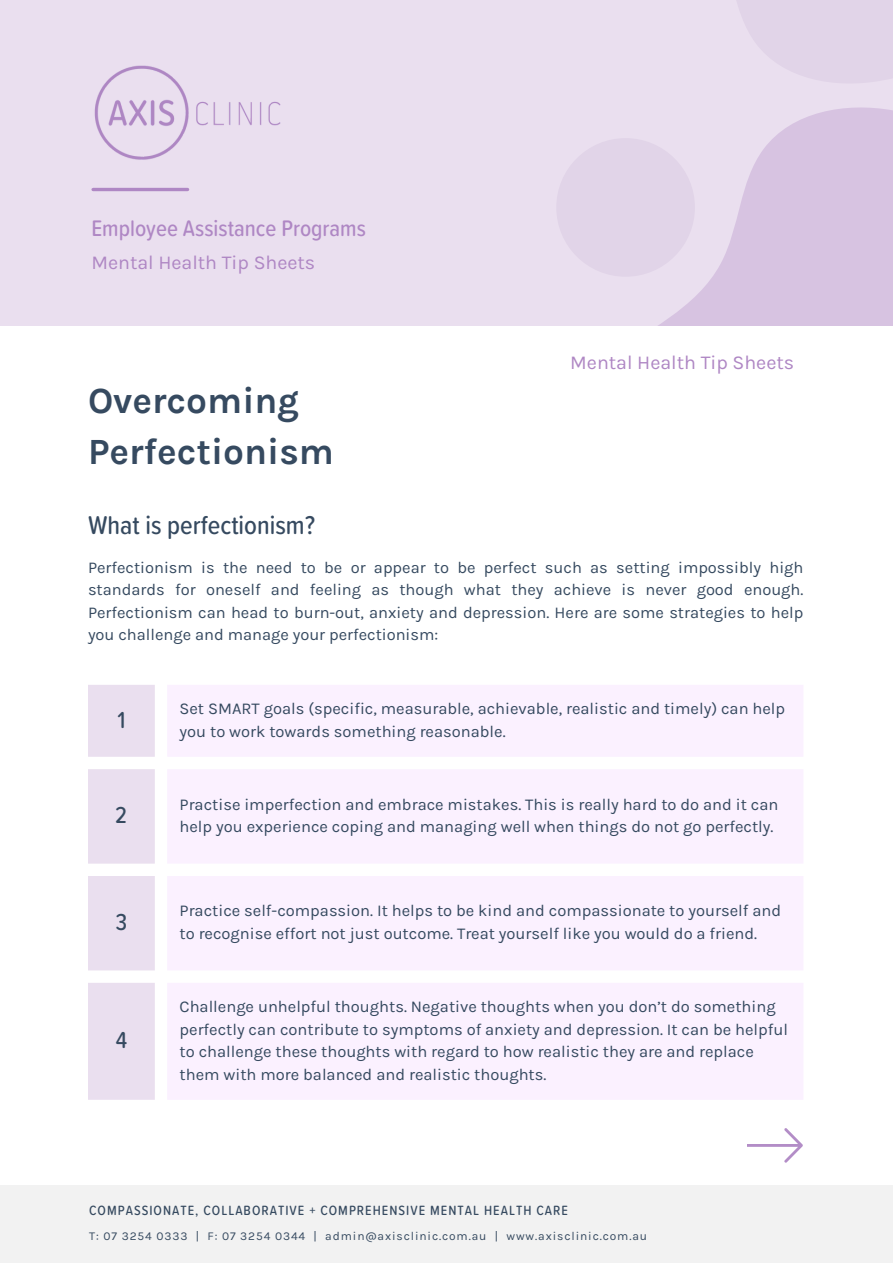
<style>
.page{position:relative;width:893px;height:1264px;background:#fff}
.page>*{position:absolute;margin:0;border:0;box-sizing:border-box;transform-origin:0 0}
.t1{font:700 37.05px/50.7px "Karla";color:#364a60}
.t2{font:500 26.7px "Proxima Soft Cond";color:#364a60}
.t3{font:500 24px "Proxima Soft Cond";color:#364a60}
.t4{font:500 23.25px "Proxima Soft Cond";color:#af87c4}
.t5{font:19.65px "Karla";color:#af87c4}
.t6{font:16.5px/22.5px "Karla";color:#364a60}
.t7{font:500 13.95px "Proxima Soft Cond";letter-spacing:.075em;color:#364a60}
.t8{font:12px "Karla";letter-spacing:.075em;color:#364a60}
</style>
<div class="page">
<div style="left:0;top:0;width:892px;height:326px;background:#eadfef"></div>
<img style="left:94px;top:65px;width:187px;height:95px">
<svg style="left:659px;top:107px;width:233px;height:218px;fill:#d7c3e1"></svg>
<div style="left:816px;top:255px;width:76px;height:70px;background:#d7c3e1"></div>
<div style="left:556px;top:138px;width:138px;height:139px;background:#e1d4e8;border-radius:50%"></div>
<svg style="left:737px;top:0;width:155px;height:83px"></svg>
<hr style="left:93px;top:188px;width:94px;height:3px;background:#af87c4">
<div style="left:0;top:1185px;width:892px;height:77px;background:#f2f2f2"></div>
<svg style="left:88px;top:685px;width:67px;height:414px;background:#ebe1f0"></svg>
<svg style="left:167px;top:685px;width:636px;height:414px;fill:#fbf1ff"></svg>
<svg style="left:747px;top:1128px;width:55px;height:34px"></svg>
<p class="t4" style="left:91px;top:218px;width:276px">Employee Assistance Programs</p>
<p class="t5" style="left:91px;top:251px;width:225px">Mental Health Tip Sheets</p>
<p class="t1" style="left:88px;top:375px;width:247px">Overcoming<br>Perfectionism</p>
<p class="t5" style="left:570px;top:351px;width:225px">Mental Health Tip Sheets</p>
<p class="t2" style="left:88px;top:512px;width:228px">What is perfectionism?</p>
<p class="t6" style="left:88px;top:556px;width:716px;text-align:justify">Perfectionism is the need to be or appear to be perfect such as setting impossibly high standards for oneself and feeling as though what they achieve is never good enough.<br>Perfectionism can head to burn-out, anxiety and depression. Here are some strategies to help you challenge and manage your perfectionism:</p>
<p class="t3" style="left:117px;top:708px;width:10px">1</p>
<p class="t6" style="left:179px;top:697px;width:607px">Set SMART goals (specific, measurable, achievable, realistic and timely) can help you to work towards something reasonable.</p>
<p class="t3" style="left:116px;top:804px;width:13px">2</p>
<p class="t6" style="left:179px;top:793px;width:600px">Practise imperfection and embrace mistakes. This is really hard to do and it can help you experience coping and managing well when things do not go perfectly.</p>
<p class="t3" style="left:116px;top:911px;width:13px">3</p>
<p class="t6" style="left:179px;top:899px;width:603px">Practice self-compassion. It helps to be kind and compassionate to yourself and to recognise effort not just outcome. Treat yourself like you would do a friend.</p>
<p class="t3" style="left:116px;top:1029px;width:13px">4</p>
<p class="t6" style="left:179px;top:995px;width:610px">Challenge unhelpful thoughts. Negative thoughts when you don’t do something perfectly can contribute to symptoms of anxiety and depression. It can be helpful to challenge these thoughts with regard to how realistic they are and replace them with more balanced and realistic thoughts.</p>
<p class="t7" style="left:89px;top:1203px;width:480px">COMPASSIONATE, COLLABORATIVE + COMPREHENSIVE MENTAL HEALTH CARE</p>
<p class="t8" style="left:89px;top:1228px;width:559px">T: 07 3254 0333 | F: 07 3254 0344 | admin@axisclinic.com.au | www.axisclinic.com.au</p>
</div>
